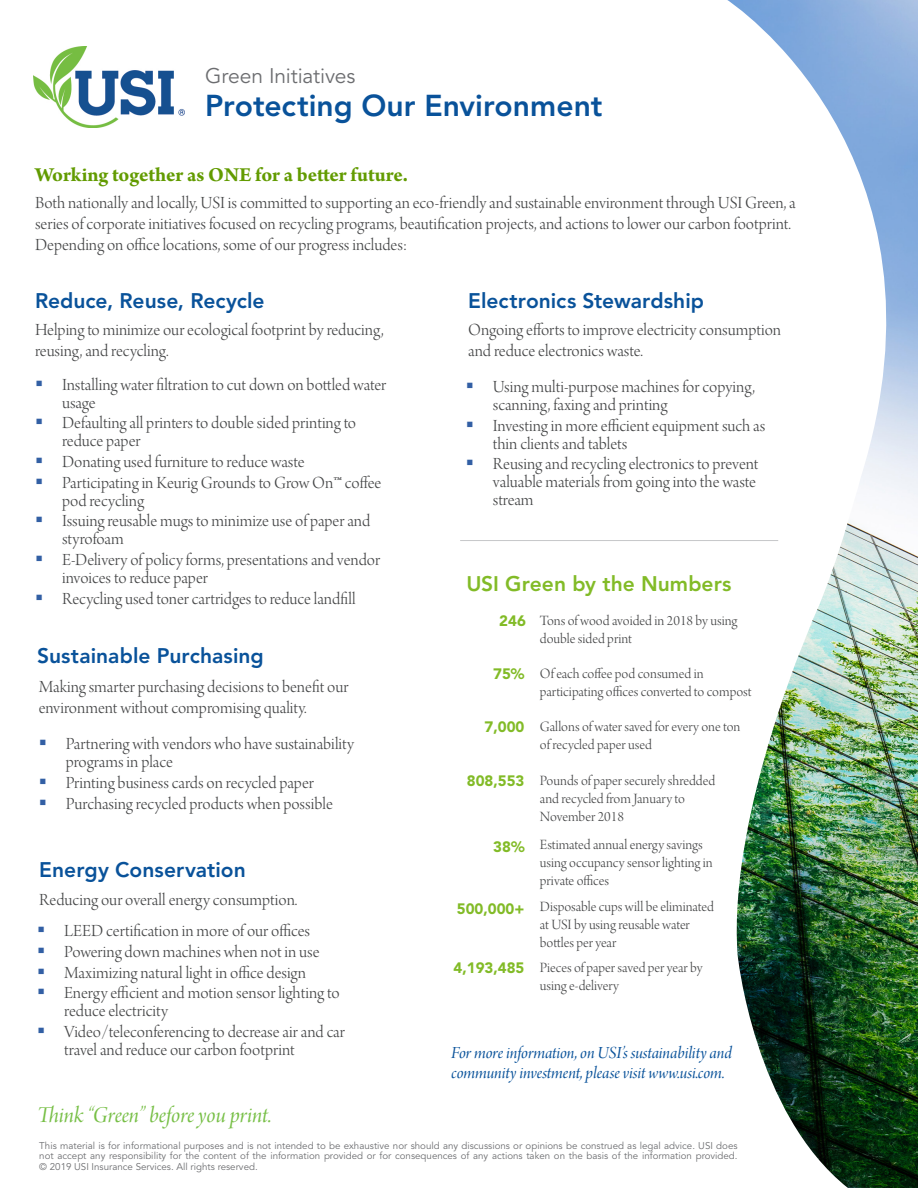
<style>
.page{position:relative;width:918px;height:1188px;background:#fff}
.page>*{position:absolute;margin:0;border:0;box-sizing:border-box;transform-origin:0 0}
.Main_title{font:800 30px "Avenir LT Std";color:#09529a}
.Body_Text{font:24px "Arno Pro Italic Display";letter-spacing:-.005em;color:#77bf46}
.Subheaders{font:800 21px "Avenir LT Std";color:#09529a}
.Body_Text-2{font:700 21px "Arno Pro";letter-spacing:-.005em;color:#629b00}
.Body_Text-3{font:800 21px "Avenir LT Std";color:#82bb27}
.Product_description{font:21px "Avenir LT Std";letter-spacing:-.005em;color:#6c6d70}
.Body_Text-4{font:18px/18px "Arno Pro Light Display";color:#454647}
.Body_Text-5{font:18px/19.5px "Arno Pro Italic Display";letter-spacing:-.005em;color:#09529a}
.Body_Text-6{font:15px/18px "Arno Pro Light Display";color:#454647}
.Body_Text-7{font:900 15px "Avenir LT Std";color:#82bb27}
.Disclosure{font:9.75px/10.5px "Avenir LT Std";color:#6c6d70;text-align:justify}
.s1{font-family:"Arno Pro"}
</style>
<div class="page">
<img style="left:34px;top:47px;width:150px;height:80px">
<img style="left:727px;top:0;width:191px;height:1188px">
<hr style="left:460px;top:540px;width:318px;height:1px;background:#c7c8ca">
<p class="Product_description" style="left:205px;top:63px;width:152px">Green Initiatives</p>
<p class="Main_title" style="left:205px;top:87px;width:399px">Protecting Our Environment</p>
<p class="Body_Text-2" style="left:35px;top:162px;width:374px">Working together as ONE for a better future.</p>
<p class="Body_Text-4" style="left:35px;top:194px;width:762px;line-height:21px">Both nationally and locally, USI is committed to supporting an eco-friendly and sustainable environment through USI Green, a series of corporate initiatives focused on recycling programs, beautification projects, and actions to lower our carbon footprint.<br>Depending on office locations, some of our progress includes:</p>
<p class="Subheaders" style="left:35px;top:289px;width:231px">Reduce, Reuse, Recycle</p>
<p class="Body_Text-4" style="left:35px;top:320px;width:350px;line-height:21px">Helping to minimize our ecological footprint by reducing, reusing, and recycling.</p>
<p class="Body_Text-4" style="left:62px;top:376px;width:326px">Installing water filtration to cut down on bottled water usage</p>
<p class="Body_Text-4" style="left:62px;top:415px;width:296px">Defaulting all printers to double sided printing to reduce paper</p>
<p class="Body_Text-4" style="left:62px;top:454px;width:244px">Donating used furniture to reduce waste</p>
<p class="Body_Text-4" style="left:62px;top:475px;width:321px">Participating in Keurig Grounds to Grow On<span class="s1">™</span> coffee pod recycling</p>
<p class="Body_Text-4" style="left:62px;top:513px;width:310px">Issuing reusable mugs to minimize use of paper and styrofoam</p>
<p class="Body_Text-4" style="left:62px;top:552px;width:320px">E-Delivery of policy forms, presentations and vendor invoices to reduce paper</p>
<p class="Body_Text-4" style="left:62px;top:591px;width:295px">Recycling used toner cartridges to reduce landfill</p>
<p class="Subheaders" style="left:37px;top:644px;width:228px">Sustainable Purchasing</p>
<p class="Body_Text-4" style="left:39px;top:677px;width:311px;line-height:21px">Making smarter purchasing decisions to benefit our environment without compromising quality.</p>
<p class="Body_Text-4" style="left:66px;top:736px;width:290px">Partnering with vendors who have sustainability programs in place</p>
<p class="Body_Text-4" style="left:66px;top:775px;width:250px">Printing business cards on recycled paper</p>
<p class="Body_Text-4" style="left:66px;top:796px;width:269px">Purchasing recycled products when possible</p>
<p class="Subheaders" style="left:39px;top:857px;width:208px">Energy Conservation</p>
<p class="Body_Text-4" style="left:39px;top:892px;width:260px">Reducing our overall energy consumption.</p>
<p class="Body_Text-4" style="left:64px;top:923px;width:248px">LEED certification in more of our offices</p>
<p class="Body_Text-4" style="left:64px;top:944px;width:257px">Powering down machines when not in use</p>
<p class="Body_Text-4" style="left:64px;top:965px;width:243px">Maximizing natural light in office design</p>
<p class="Body_Text-4" style="left:64px;top:985px;width:277px">Energy efficient and motion sensor lighting to reduce electricity</p>
<p class="Body_Text-4" style="left:64px;top:1024px;width:282px">Video/teleconferencing to decrease air and car travel and reduce our carbon footprint</p>
<p class="Body_Text" style="left:37px;top:1101px;width:236px">Think “Green” before you print.</p>
<p class="Subheaders" style="left:468px;top:289px;width:237px">Electronics Stewardship</p>
<p class="Body_Text-4" style="left:468px;top:320px;width:315px;line-height:21px">Ongoing efforts to improve electricity consumption and reduce electronics waste.</p>
<p class="Body_Text-4" style="left:493px;top:379px;width:264px">Using multi-purpose machines for copying, scanning, faxing and printing</p>
<p class="Body_Text-4" style="left:493px;top:418px;width:274px">Investing in more efficient equipment such as thin clients and tablets</p>
<p class="Body_Text-4" style="left:493px;top:456px;width:267px">Reusing and recycling electronics to prevent valuable materials from going into the waste stream</p>
<p class="Body_Text-3" style="left:466px;top:572px;width:267px">USI Green by the Numbers</p>
<p class="Body_Text-6" style="left:540px;top:612px;width:199px">Tons of wood avoided in 2018 by using double sided print</p>
<p class="Body_Text-7" style="left:499px;top:612px;width:28px">246</p>
<p class="Body_Text-7" style="left:493px;top:665px;width:33px">75%</p>
<p class="Body_Text-6" style="left:540px;top:666px;width:213px">Of each coffee pod consumed in participating offices converted to compost</p>
<p class="Body_Text-7" style="left:485px;top:718px;width:41px">7,000</p>
<p class="Body_Text-6" style="left:540px;top:719px;width:202px">Gallons of water saved for every one ton of recycled paper used</p>
<p class="Body_Text-7" style="left:467px;top:771px;width:59px">808,553</p>
<p class="Body_Text-6" style="left:540px;top:772px;width:177px">Pounds of paper securely shredded and recycled from January to<br>November 2018</p>
<p class="Body_Text-7" style="left:493px;top:837px;width:33px">38%</p>
<p class="Body_Text-6" style="left:540px;top:836px;width:174px">Estimated annual energy savings using occupancy sensor lighting in private offices</p>
<p class="Body_Text-7" style="left:457px;top:899px;width:69px">500,000+</p>
<p class="Body_Text-6" style="left:540px;top:899px;width:176px">Disposable cups will be eliminated at USI by using reusable water bottles per year</p>
<p class="Body_Text-7" style="left:453px;top:958px;width:73px">4,193,485</p>
<p class="Body_Text-6" style="left:540px;top:959px;width:164px">Pieces of paper saved per year by using e-delivery</p>
<p class="Body_Text-5" style="left:451px;top:1044px;width:282px">For more information, on USI’s sustainability and community investment, please visit www.usi.com.</p>
<p class="Disclosure" style="left:39px;top:1140px;width:700px">This material is for informational purposes and is not intended to be exhaustive nor should any discussions or opinions be construed as legal advice. USI does not accept any responsibility for the content of the information provided or for consequences of any actions taken on the basis of the information provided. © 2019 USI Insurance Services. All rights reserved.</p>
</div>
